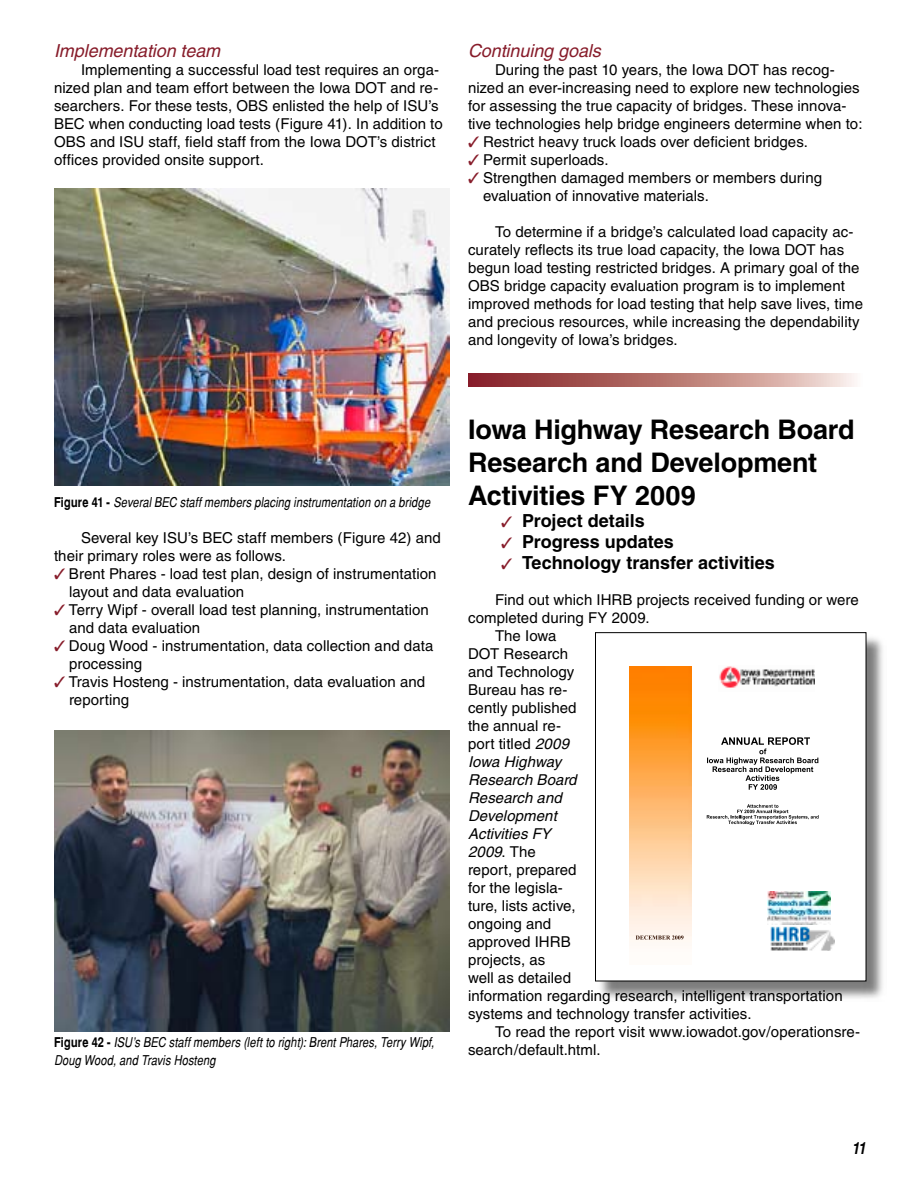
<style>
.page{position:relative;width:918px;height:1188px;background:#fff}
.page>*{position:absolute;margin:0;border:0;box-sizing:border-box;transform-origin:0 0}
.t1{font:700 27px/33px "Helvetica";letter-spacing:-.01em;color:#000}
.t2{font:700 18px "Helvetica";color:#000}
.t3{font:italic 18px "Helvetica";letter-spacing:-.005em;color:#871c2a}
.t4{font:italic 700 16.5px "Switzerland Narrow";color:#000}
.t5{font:15px/18px "Helvetica";letter-spacing:.005em;color:#000}
.t6{font:italic 15px "Helvetica";letter-spacing:.005em;color:#000}
.t7{font:italic 13.5px/18px "Switzerland Narrow";letter-spacing:.005em;color:#000}
.s1{color:#871c2a}
.s2{font-weight:700;font-style:normal}
.s3{font-style:italic}
.s4{font-style:normal}
</style>
<div class="page">
<div style="left:597px;top:634px;width:289px;height:367px;background:#000;opacity:.52"></div>
<div style="left:596px;top:633px;width:270px;height:348px;background:#fff"></div>
<div style="left:595px;top:632px;width:271px;height:349px;border:1px solid #000"></div>
<img style="left:54px;top:188px;width:396px;height:297px">
<img style="left:54px;top:730px;width:396px;height:301px">
<svg style="left:468px;top:374px;width:387px;height:13px;background:#b87975"></svg>
<img style="left:629px;top:667px;width:62px;height:276px">
<svg style="left:707px;top:737px;width:111px;height:53px"></svg>
<svg style="left:707px;top:804px;width:112px;height:21px"></svg>
<img style="left:771px;top:926px;width:63px;height:25px">
<img style="left:719px;top:666px;width:96px;height:22px">
<img style="left:768px;top:891px;width:62px;height:33px">
<svg style="left:636px;top:935px;width:48px;height:5px"></svg>
<p class="t3" style="left:54px;top:40px;width:168px">Implementation team</p>
<p class="t5" style="left:54px;top:61px;width:390px;text-indent:27px">Implementing a successful load test requires an orga&shy;nized plan and team effort between the Iowa DOT and re&shy;searchers. For these tests, OBS enlisted the help of ISU’s BEC when conducting load tests (Figure 41). In addition to OBS and ISU staff, field staff from the Iowa DOT’s district offices provided onsite support.</p>
<p class="t3" style="left:468px;top:40px;width:134px">Continuing goals</p>
<p class="t5" style="left:468px;top:61px;width:396px;text-indent:27px">During the past 10 years, the Iowa DOT has recog&shy;nized an ever-increasing need to explore new technologies for assessing the true capacity of bridges. These innova&shy;tive technologies help bridge engineers determine when to:</p>
<p class="t5" style="left:468px;top:133px;width:342px"><span class="s1">✓</span> Restrict heavy truck loads over deficient bridges.</p>
<p class="t5" style="left:468px;top:151px;width:142px"><span class="s1">✓</span> Permit superloads.</p>
<p class="t5" style="left:483px;top:169px;width:341px;text-indent:-15px"><span class="s1">✓</span> Strengthen damaged members or members during evaluation of innovative materials.</p>
<p class="t5" style="left:468px;top:223px;width:397px;text-indent:27px">To determine if a bridge’s calculated load capacity ac&shy;curately reflects its true load capacity, the Iowa DOT has begun load testing restricted bridges. A primary goal of the OBS bridge capacity evaluation program is to implement improved methods for load testing that help save lives, time and precious resources, while increasing the dependability and longevity of Iowa’s bridges.</p>
<p class="t7" style="left:54px;top:493px;width:378px"><span class="s2">Figure 41 -</span> Several BEC staff members placing instrumentation on a bridge</p>
<p class="t5" style="left:54px;top:529px;width:388px;text-indent:27px">Several key ISU’s BEC staff members (Figure 42) and their primary roles were as follows.</p>
<p class="t5" style="left:69px;top:565px;width:369px;text-indent:-15px"><span class="s1">✓</span> Brent Phares - load test plan, design of instrumentation layout and data evaluation</p>
<p class="t5" style="left:69px;top:601px;width:361px;text-indent:-15px"><span class="s1">✓</span> Terry Wipf - overall load test planning, instrumentation and data evaluation</p>
<p class="t5" style="left:69px;top:637px;width:366px;text-indent:-15px"><span class="s1">✓</span> Doug Wood - instrumentation, data collection and data processing</p>
<p class="t5" style="left:69px;top:673px;width:358px;text-indent:-15px"><span class="s1">✓</span> Travis Hosteng - instrumentation, data evaluation and reporting</p>
<p class="t7" style="left:54px;top:1033px;width:382px"><span class="s2">Figure 42 -</span> ISU’s BEC staff members (left to right): Brent Phares, Terry Wipf,<br>Doug Wood, and Travis Hosteng</p>
<h1 class="t1" style="left:468px;top:413px;width:388px">Iowa Highway Research Board<br>Research and Development<br>Activities FY 2009</h1>
<p class="t2" style="left:501px;top:510px;width:145px"><span class="s1">✓</span> Project details</p>
<p class="t2" style="left:501px;top:531px;width:174px"><span class="s1">✓</span> Progress updates</p>
<p class="t2" style="left:501px;top:552px;width:275px"><span class="s1">✓</span> Technology transfer activities</p>
<p class="t5" style="left:495px;top:591px;width:365px">Find out which IHRB projects received funding or were</p>
<p class="t5" style="left:468px;top:609px;width:183px">completed during FY 2009.</p>
<p class="t5" style="left:495px;top:627px;width:63px">The Iowa</p>
<p class="t5" style="left:468px;top:645px;width:102px">DOT Research</p>
<p class="t5" style="left:468px;top:663px;width:108px">and Technology</p>
<p class="t5" style="left:468px;top:681px;width:101px">Bureau has re-</p>
<p class="t5" style="left:468px;top:699px;width:110px">cently published</p>
<p class="t5" style="left:468px;top:717px;width:95px">the annual re-</p>
<p class="t5" style="left:468px;top:735px;width:103px">port titled <span class="s3">2009</span></p>
<p class="t6" style="left:468px;top:753px;width:95px">Iowa Highway</p>
<p class="t6" style="left:468px;top:771px;width:110px">Research Board</p>
<p class="t6" style="left:468px;top:789px;width:95px">Research and</p>
<p class="t6" style="left:468px;top:807px;width:90px">Development</p>
<p class="t6" style="left:468px;top:825px;width:84px">Activities FY</p>
<p class="t6" style="left:468px;top:843px;width:69px">2009<span class="s4">. The</span></p>
<p class="t5" style="left:468px;top:861px;width:110px">report, prepared</p>
<p class="t5" style="left:468px;top:879px;width:96px">for the legisla-</p>
<p class="t5" style="left:468px;top:897px;width:109px">ture, lists active,</p>
<p class="t5" style="left:468px;top:915px;width:85px">ongoing and</p>
<p class="t5" style="left:468px;top:933px;width:104px">approved IHRB</p>
<p class="t5" style="left:468px;top:951px;width:79px">projects, as</p>
<p class="t5" style="left:468px;top:969px;width:105px">well as detailed</p>
<p class="t5" style="left:468px;top:987px;width:376px">information regarding research, intelligent transportation</p>
<p class="t5" style="left:468px;top:1005px;width:285px">systems and technology transfer activities.</p>
<p class="t5" style="left:495px;top:1023px;width:367px">To read the report visit www.iowadot.gov/operationsre-</p>
<p class="t5" style="left:468px;top:1041px;width:134px">search/default.html.</p>
<p class="t4" style="left:852px;top:1139px;width:15px">11</p>
</div>
